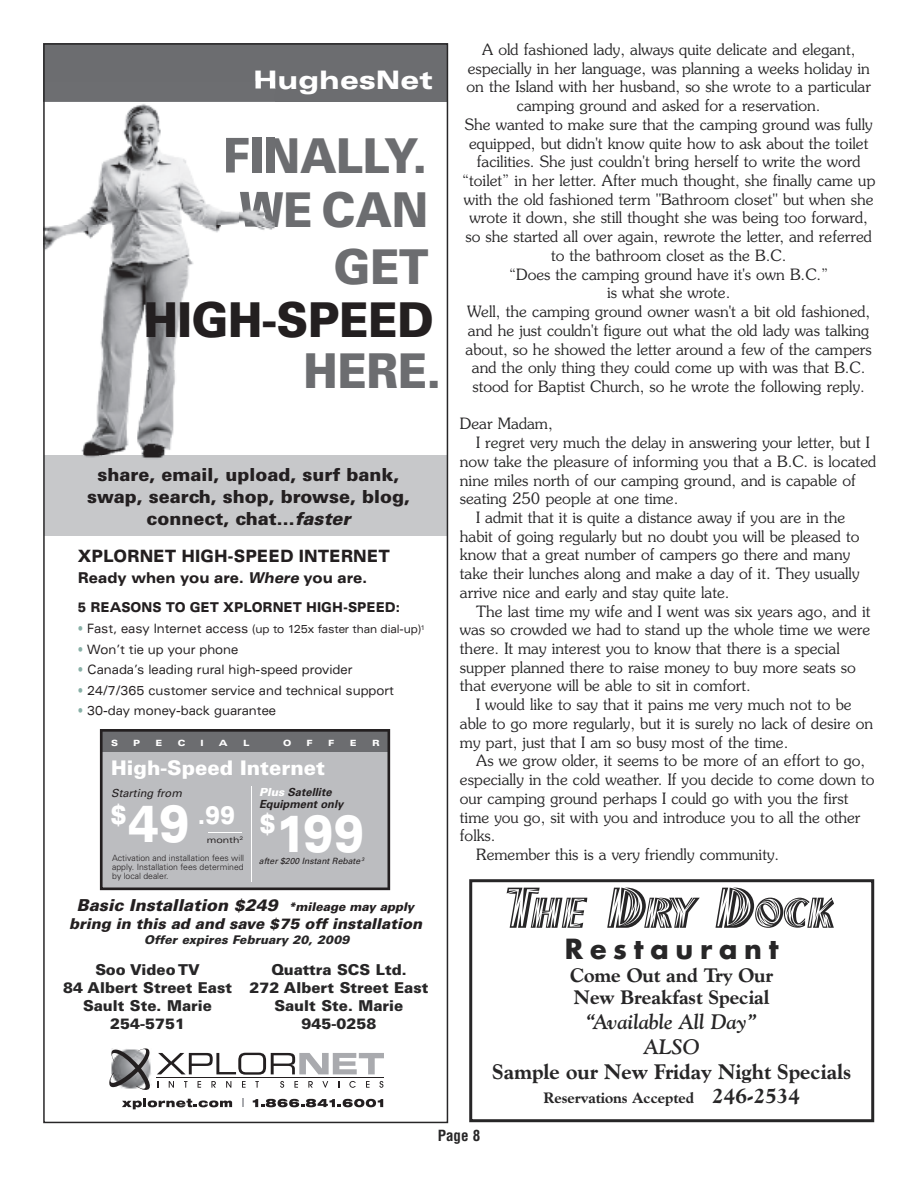
<style>
.page{position:relative;width:918px;height:1188px;background:#fff}
.page>*{position:absolute;margin:0;border:0;box-sizing:border-box;transform-origin:0 0}
.t1{font:54px "New Mexico";color:#272627}
.t2{font:900 expanded 51.75px "Univers";color:#fff;scale:.8 1}
.t3{font:900 48.15px/55.9px "Univers";letter-spacing:-.01em;color:#6c6d70;text-align:right;scale:.92 1}
.t4{font:900 48.15px "Univers";letter-spacing:-.01em;color:#231f20;scale:.92 1}
.t5{font:700 27px "Futura";letter-spacing:.25em;color:#272627}
.t6{font:900 expanded 25.5px "Univers";color:#fff}
.t7{font:900 expanded 25.2px "Univers";color:#fff;scale:.8 1}
.t8{font:800 21px "Goudy Old Style BT";color:#272627}
.t9{font:italic 700 21px/25.2px "Goudy Old Style BT";color:#272627;text-align:center}
.t10{font:900 20.1px "Univers";color:#fff}
.t11{font:800 19.5px/22.5px "Goudy Old Style BT";color:#272627}
.t12{font:900 18px/21.6px "Univers";color:#231f20;text-align:center}
.t13{font:900 expanded 16.95px "Univers";color:#231f20;scale:.83 1}
.t14{font:italic 900 16.5px "Univers";color:#231f20}
.t15{font:300 15.6px/18.8px "Souvenir";color:#272627;text-align:center}
.t16{font:900 15px/18px "Univers";color:#272627;text-align:center}
.t17{font:italic 900 15px "Univers";color:#231f20}
.t18{font:900 expanded 15px "Univers";color:#231f20;scale:.83 1}
.t19{font:800 15px "Goudy Old Style BT";color:#272627}
.t20{font:700 condensed 15px "Helvetica";color:#272627}
.t21{font:900 expanded 13.5px "Univers";color:#231f20;scale:.83 1}
.t22{font:expanded 12.9px "Univers";color:#231f20;scale:.83 1}
.t23{font:italic 900 12px "Univers";letter-spacing:.005em;color:#272627}
.t24{font:expanded 11.55px "Univers";letter-spacing:-.01em;color:#231f20;scale:.83 1}
.t25{font:italic 700 11.1px/11.6px "Univers";color:#231f20}
.t26{font:italic 11.1px "Univers";color:#231f20}
.t27{font:300 8.7px/9.3px "Univers";color:#231f20}
.t28{font:italic 8.7px "Univers";color:#231f20}
.t29{font:expanded 8.7px "Univers";color:#231f20}
.t30{font:900 expanded 8.55px "Univers";color:#fff}
.s1{font-style:italic}
.s2{font-size:12.9px;color:#89b0a7}
.s3{font-size:12.9px}
.s4{color:#89b0a7}
.s5{font-size:51.75px}
.s6{font-weight:900;color:#fff}
.s7{font-size:12px}
.s8{font-size:21px}
</style>
<div class="page">
<svg style="left:109px;top:1048px;width:275px;height:61px"></svg>
<div style="left:44px;top:44px;width:403px;height:58px;background:#6c6d70"></div>
<div style="left:44px;top:455px;width:403px;height:81px;background:#c7c8ca"></div>
<img style="left:46px;top:82px;width:228px;height:373px">
<img style="left:256px;top:89px;width:18px;height:5px">
<img style="left:256px;top:82px;width:18px;height:7px">
<img style="left:84px;top:455px;width:81px;height:4px">
<img style="left:226px;top:138px;width:23px;height:35px">
<img style="left:252px;top:138px;width:9px;height:35px">
<img style="left:267px;top:138px;width:7px;height:35px">
<img style="left:240px;top:192px;width:34px;height:35px">
<svg style="left:100px;top:729px;width:290px;height:161px;background:#aaabae"></svg>
<hr style="left:208px;top:832px;width:33px;height:1px;background:#fff">
<hr style="left:251px;top:787px;width:1px;height:95px;background:#fff">
<div style="left:43px;top:43px;width:405px;height:1080px;border:2px solid #272627"></div>
<div style="left:469px;top:879px;width:405px;height:243px;border:3px solid #272627"></div>
<h3 class="t6" style="left:253px;top:70px;width:181px">HughesNet</h3>
<h3 class="t3" style="left:223px;top:132px;width:225px">FINALLY.<br>WE CAN<br>GET</h3>
<h3 class="t4" style="left:144px;top:303px;width:317px">HIGH-SPEED</h3>
<h3 class="t3" style="left:304px;top:348px;width:152px">HERE.</h3>
<p class="t12" style="left:87px;top:466px;width:325px">share, email, upload, surf bank, swap, search, shop, browse, blog, connect, chat...<span class="s1">faster</span></p>
<p class="t13" style="left:78px;top:549px;width:378px">XPLORNET HIGH-SPEED INTERNET</p>
<p class="t18" style="left:78px;top:572px;width:350px">Ready when you are. <span class="s1">Where</span> you are.</p>
<p class="t21" style="left:78px;top:602px;width:390px">5 REASONS TO GET XPLORNET HIGH-SPEED:</p>
<p class="t24" style="left:78px;top:625px;width:420px"><span class="s2">•</span> <span class="s3">Fast, easy Internet access</span> (up to 125x faster than dial-up)<sup>1</sup></p>
<p class="t22" style="left:78px;top:645px;width:195px"><span class="s4">•</span> Won’t tie up your phone</p>
<p class="t22" style="left:78px;top:665px;width:332px"><span class="s4">•</span> Canada’s leading rural high-speed provider</p>
<p class="t22" style="left:78px;top:685px;width:382px"><span class="s4">•</span> 24/7/365 customer service and technical support</p>
<p class="t22" style="left:78px;top:706px;width:240px"><span class="s4">•</span> 30-day money-back guarantee</p>
<p class="t30" style="left:111px;top:740px;width:8px">S</p>
<p class="t30" style="left:133px;top:740px;width:8px">P</p>
<p class="t30" style="left:155px;top:740px;width:8px">E</p>
<p class="t30" style="left:178px;top:740px;width:9px">C</p>
<p class="t30" style="left:201px;top:740px;width:5px">I</p>
<p class="t30" style="left:219px;top:740px;width:10px">A</p>
<p class="t30" style="left:243px;top:740px;width:8px">L</p>
<p class="t30" style="left:283px;top:740px;width:10px">O</p>
<p class="t30" style="left:307px;top:740px;width:8px">F</p>
<p class="t30" style="left:328px;top:740px;width:8px">F</p>
<p class="t30" style="left:350px;top:740px;width:8px">E</p>
<p class="t30" style="left:372px;top:740px;width:9px">R</p>
<p class="t10" style="left:111px;top:761px;width:215px">High-Speed Internet</p>
<h3 class="t7" style="left:111px;top:805px;width:156px">$<span class="s5">49</span> .99</h3>
<p class="t25" style="left:259px;top:788px;width:86px"><span class="s6">Plus</span> Satellite<br>Equipment only</p>
<p class="t26" style="left:111px;top:789px;width:72px">Starting from</p>
<h3 class="t7" style="left:260px;top:815px;width:20px">$</h3>
<h2 class="t2" style="left:276px;top:815px;width:112px">199</h2>
<p class="t29" style="left:207px;top:836px;width:38px">month<sup>2</sup></p>
<p class="t27" style="left:112px;top:854px;width:133px">Activation and installation fees will</p>
<p class="t28" style="left:259px;top:858px;width:107px">after $200 Instant Rebate <sup>3</sup></p>
<p class="t27" style="left:112px;top:863px;width:133px">apply. Installation fees determined by local dealer.</p>
<p class="t14" style="left:77px;top:899px;width:339px">Basic Installation $249 <span class="s7">*mileage may apply</span></p>
<p class="t17" style="left:69px;top:918px;width:355px">bring in this ad and save $75 off installation</p>
<p class="t16" style="left:63px;top:962px;width:170px">Soo Video TV<br>84 Albert Street East<br>Sault Ste. Marie<br>254-5751</p>
<p class="t16" style="left:250px;top:962px;width:180px">Quattra SCS Ltd.<br>272 Albert Street East<br>Sault Ste. Marie<br>945-0258</p>
<p class="t23" style="left:144px;top:935px;width:207px">Offer expires February 20, 2009</p>
<p class="t15" style="left:462px;top:41px;width:415px">A old fashioned lady, always quite delicate and elegant, especially in her language, was planning a weeks holiday in on the Island with her husband, so she wrote to a particular camping ground and asked for a reservation.<br>She wanted to make sure that the camping ground was fully equipped, but didn't know quite how to ask about the toilet facilities. She just couldn't bring herself to write the word “toilet” in her letter. After much thought, she finally came up with the old fashioned term "Bathroom closet" but when she wrote it down, she still thought she was being too forward, so she started all over again, rewrote the letter, and referred to the bathroom closet as the B.C.<br>“Does the camping ground have it's own B.C.”<br>is what she wrote.<br>Well, the camping ground owner wasn't a bit old fashioned, and he just couldn't figure out what the old lady was talking about, so he showed the letter around a few of the campers and the only thing they could come up with was that B.C. stood for Baptist Church, so he wrote the following reply.</p>
<p class="t15" style="left:460px;top:415px;width:94px">Dear Madam,</p>
<p class="t15" style="left:476px;top:434px;width:395px">I regret very much the delay in answering your letter, but I</p>
<p class="t15" style="left:460px;top:453px;width:418px">now take the pleasure of informing you that a B.C. is located</p>
<p class="t15" style="left:460px;top:472px;width:397px">nine miles north of our camping ground, and is capable of</p>
<p class="t15" style="left:460px;top:490px;width:220px">seating 250 people at one time.</p>
<p class="t15" style="left:476px;top:509px;width:371px">I admit that it is quite a distance away if you are in the</p>
<p class="t15" style="left:460px;top:528px;width:401px">habit of going regularly but no doubt you will be pleased to</p>
<p class="t15" style="left:460px;top:547px;width:392px">know that a great number of campers go there and many</p>
<p class="t15" style="left:460px;top:565px;width:401px">take their lunches along and make a day of it. They usually</p>
<p class="t15" style="left:460px;top:584px;width:271px">arrive nice and early and stay quite late.</p>
<p class="t15" style="left:476px;top:603px;width:396px">The last time my wife and I went was six years ago, and it</p>
<p class="t15" style="left:460px;top:621px;width:412px">was so crowded we had to stand up the whole time we were</p>
<p class="t15" style="left:460px;top:640px;width:381px">there. It may interest you to know that there is a special</p>
<p class="t15" style="left:460px;top:659px;width:397px">supper planned there to raise money to buy more seats so</p>
<p class="t15" style="left:460px;top:678px;width:292px">that everyone will be able to sit in comfort.</p>
<p class="t15" style="left:476px;top:696px;width:377px">I would like to say that it pains me very much not to be</p>
<p class="t15" style="left:460px;top:715px;width:415px">able to go more regularly, but it is surely no lack of desire on</p>
<p class="t15" style="left:460px;top:734px;width:330px">my part, just that I am so busy most of the time.</p>
<p class="t15" style="left:476px;top:752px;width:391px">As we grow older, it seems to be more of an effort to go,</p>
<p class="t15" style="left:460px;top:771px;width:416px">especially in the cold weather. If you decide to come down to</p>
<p class="t15" style="left:460px;top:790px;width:390px">our camping ground perhaps I could go with you the first</p>
<p class="t15" style="left:460px;top:809px;width:402px">time you go, sit with you and introduce you to all the other</p>
<p class="t15" style="left:460px;top:827px;width:37px">folks.</p>
<p class="t15" style="left:476px;top:846px;width:305px">Remember this is a very friendly community.</p>
<h1 class="t1" style="left:509px;top:878px;width:327px">The Dry Dock</h1>
<h3 class="t5" style="left:565px;top:937px;width:215px">Restaurant</h3>
<p class="t11" style="left:570px;top:965px;width:205px">Come Out and Try Our<br>New Breakfast Special</p>
<h3 class="t9" style="left:586px;top:1010px;width:173px">“Available All Day”<br>ALSO</h3>
<h3 class="t8" style="left:492px;top:1064px;width:360px">Sample our New Friday Night Specials</h3>
<p class="t19" style="left:543px;top:1092px;width:258px">Reservations Accepted <span class="s8">246-2534</span></p>
<p class="t20" style="left:438px;top:1127px;width:44px">Page 8</p>
</div>
